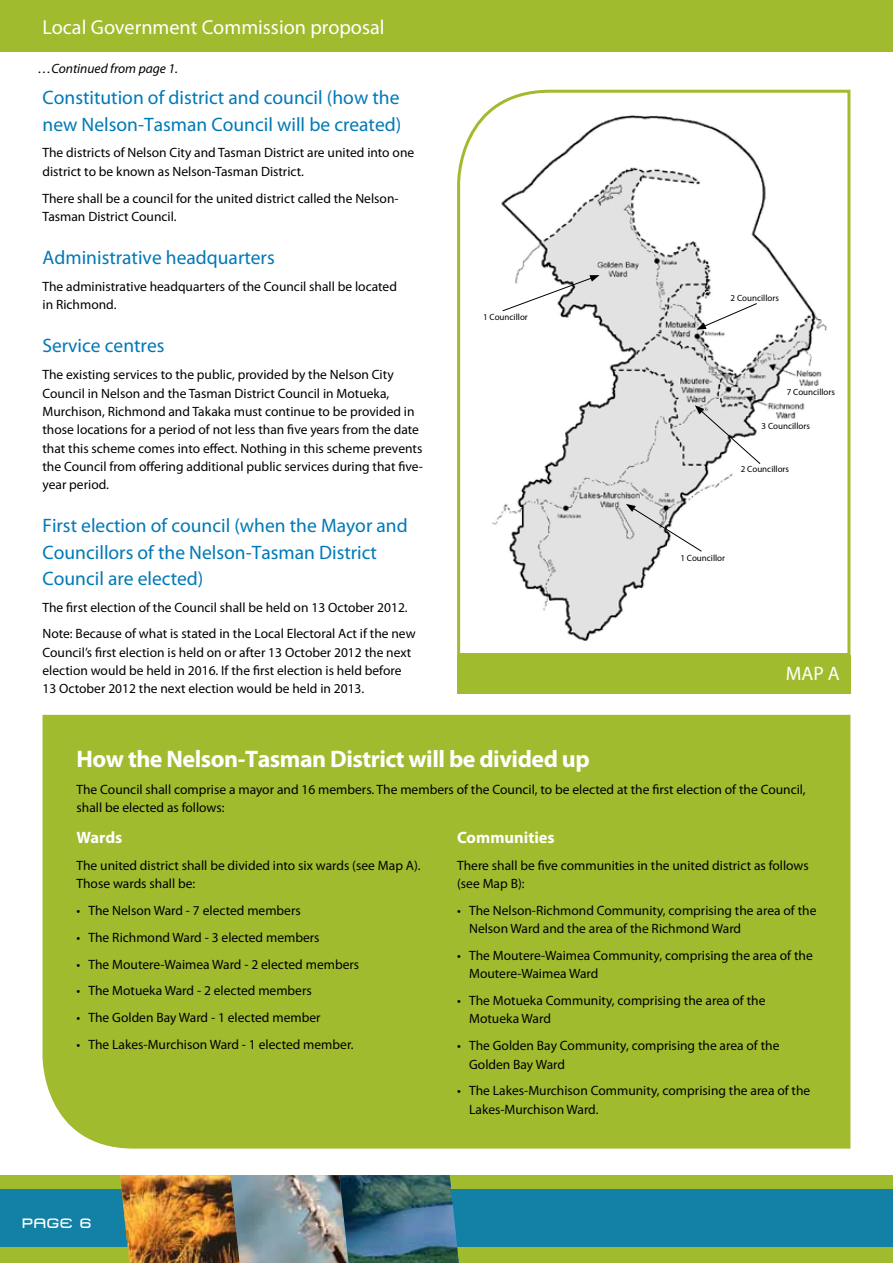
<style>
.page{position:relative;width:893px;height:1263px;background:#fff}
.page>*{position:absolute;margin:0;border:0;box-sizing:border-box;transform-origin:0 0}
.t1{font:700 24px "Myriad Pro";letter-spacing:-.02em;color:#fff}
.t2{font:20.25px "Myriad Pro";color:#fff}
.t3{font:19.5px/26.2px "Myriad Pro";color:#0079b6}
.t4{font:19.5px "Myriad Pro";color:#fff}
.t5{font:700 16.5px "Myriad Pro";color:#fff}
.t6{font:13.5px/18.3px "Myriad Pro";color:#000}
.t7{font:italic 13.5px "Myriad Pro";color:#000}
.t8{font:13.5px "Metro DF";color:#fff}
.t9{font:9px "Myriad Pro";color:#000}
</style>
<div class="page">
<div style="left:0;top:1175px;width:893px;height:88px;background:#a0bb2d"></div>
<div style="left:0;top:1190px;width:893px;height:57px;background:#1381a5"></div>
<img style="left:120px;top:1175px;width:219px;height:88px">
<img style="left:339px;top:1175px;width:120px;height:88px">
<svg style="left:457px;top:89px;width:394px;height:568px"></svg>
<div style="left:457px;top:655px;width:393px;height:38px;background:#a0bb2d"></div>
<div style="left:43px;top:715px;width:807px;height:433px;background:#a0bb2d"></div>
<svg style="left:502px;top:275px;width:98px;height:37px"></svg>
<svg style="left:696px;top:303px;width:62px;height:27px"></svg>
<svg style="left:695px;top:405px;width:66px;height:60px"></svg>
<svg style="left:626px;top:504px;width:76px;height:48px"></svg>
<div style="left:0;top:0;width:893px;height:51px;background:#a0bb2d"></div>
<h2 class="t2" style="left:43px;top:15px;width:344px">Local Government Commission proposal</h2>
<p class="t7" style="left:38px;top:60px;width:142px">…Continued from page 1.</p>
<h3 class="t3" style="left:43px;top:84px;width:360px">Constitution of district and council (how the new Nelson-Tasman Council will be created)</h3>
<p class="t6" style="left:43px;top:144px;width:373px">The districts of Nelson City and Tasman District are united into one district to be known as Nelson-Tasman District.</p>
<p class="t6" style="left:43px;top:189px;width:358px">There shall be a council for the united district called the Nelson-<br>Tasman District Council.</p>
<h3 class="t3" style="left:43px;top:244px;width:234px">Administrative headquarters</h3>
<p class="t6" style="left:43px;top:277px;width:356px">The administrative headquarters of the Council shall be located in Richmond.</p>
<h3 class="t3" style="left:43px;top:332px;width:123px">Service centres</h3>
<p class="t6" style="left:43px;top:365px;width:382px">The existing services to the public, provided by the Nelson City Council in Nelson and the Tasman District Council in Motueka, Murchison, Richmond and Takaka must continue to be provided in those locations for a period of not less than five years from the date that this scheme comes into effect. Nothing in this scheme prevents the Council from offering additional public services during that five&shy;year period.</p>
<h3 class="t3" style="left:43px;top:512px;width:367px">First election of council (when the Mayor and<br>Councillors of the Nelson-Tasman District<br>Council are elected)</h3>
<p class="t6" style="left:43px;top:593px;width:375px;line-height:26.8px">The first election of the Council shall be held on 13 October 2012.<br>Note: Because of what is stated in the Local Electoral Act if the new</p>
<p class="t6" style="left:43px;top:643px;width:370px">Council’s first election is held on or after 13 October 2012 the next election would be held in 2016. If the first election is held before<br>13 October 2012 the next election would be held in 2013.</p>
<p class="t9" style="left:483px;top:312px;width:46px">1 Councillor</p>
<p class="t9" style="left:730px;top:293px;width:50px">2 Councillors</p>
<p class="t9" style="left:787px;top:386px;width:50px">7 Councillors</p>
<p class="t9" style="left:762px;top:420px;width:50px">3 Councillors</p>
<p class="t9" style="left:741px;top:463px;width:50px">2 Councillors</p>
<p class="t9" style="left:680px;top:552px;width:46px">1 Councillor</p>
<h3 class="t4" style="left:786px;top:661px;width:56px">MAP A</h3>
<h1 class="t1" style="left:77px;top:743px;width:515px">How the Nelson-Tasman District will be divided up</h1>
<p class="t6" style="left:77px;top:780px;width:731px">The Council shall comprise a mayor and 16 members. The members of the Council, to be elected at the first election of the Council, shall be elected as follows:</p>
<p class="t5" style="left:77px;top:827px;width:47px">Wards</p>
<p class="t6" style="left:77px;top:856px;width:346px">The united district shall be divided into six wards (see Map A).<br>Those wards shall be:</p>
<p class="t6" style="left:77px;top:901px;width:226px">• The Nelson Ward - 7 elected members</p>
<p class="t6" style="left:77px;top:928px;width:245px">• The Richmond Ward - 3 elected members</p>
<p class="t6" style="left:77px;top:955px;width:284px">• The Moutere-Waimea Ward - 2 elected members</p>
<p class="t6" style="left:77px;top:981px;width:237px">• The Motueka Ward - 2 elected members</p>
<p class="t6" style="left:77px;top:1008px;width:246px">• The Golden Bay Ward - 1 elected member</p>
<p class="t6" style="left:77px;top:1035px;width:278px">• The Lakes-Murchison Ward - 1 elected member.</p>
<p class="t5" style="left:457px;top:827px;width:99px">Communities</p>
<p class="t6" style="left:457px;top:856px;width:353px">There shall be five communities in the united district as follows (see Map B):</p>
<p class="t6" style="left:469px;top:901px;width:349px;text-indent:-12px">• The Nelson-Richmond Community, comprising the area of the<br>Nelson Ward and the area of the Richmond Ward</p>
<p class="t6" style="left:469px;top:946px;width:345px;text-indent:-12px">• The Moutere-Waimea Community, comprising the area of the<br>Moutere-Waimea Ward</p>
<p class="t6" style="left:469px;top:991px;width:298px;text-indent:-12px">• The Motueka Community, comprising the area of the<br>Motueka Ward</p>
<p class="t6" style="left:469px;top:1036px;width:312px;text-indent:-12px">• The Golden Bay Community, comprising the area of the<br>Golden Bay Ward</p>
<p class="t6" style="left:469px;top:1081px;width:343px;text-indent:-12px">• The Lakes-Murchison Community, comprising the area of the<br>Lakes-Murchison Ward.</p>
<p class="t8" style="left:23px;top:1214px;width:71px">PAGE 6</p>
</div>
